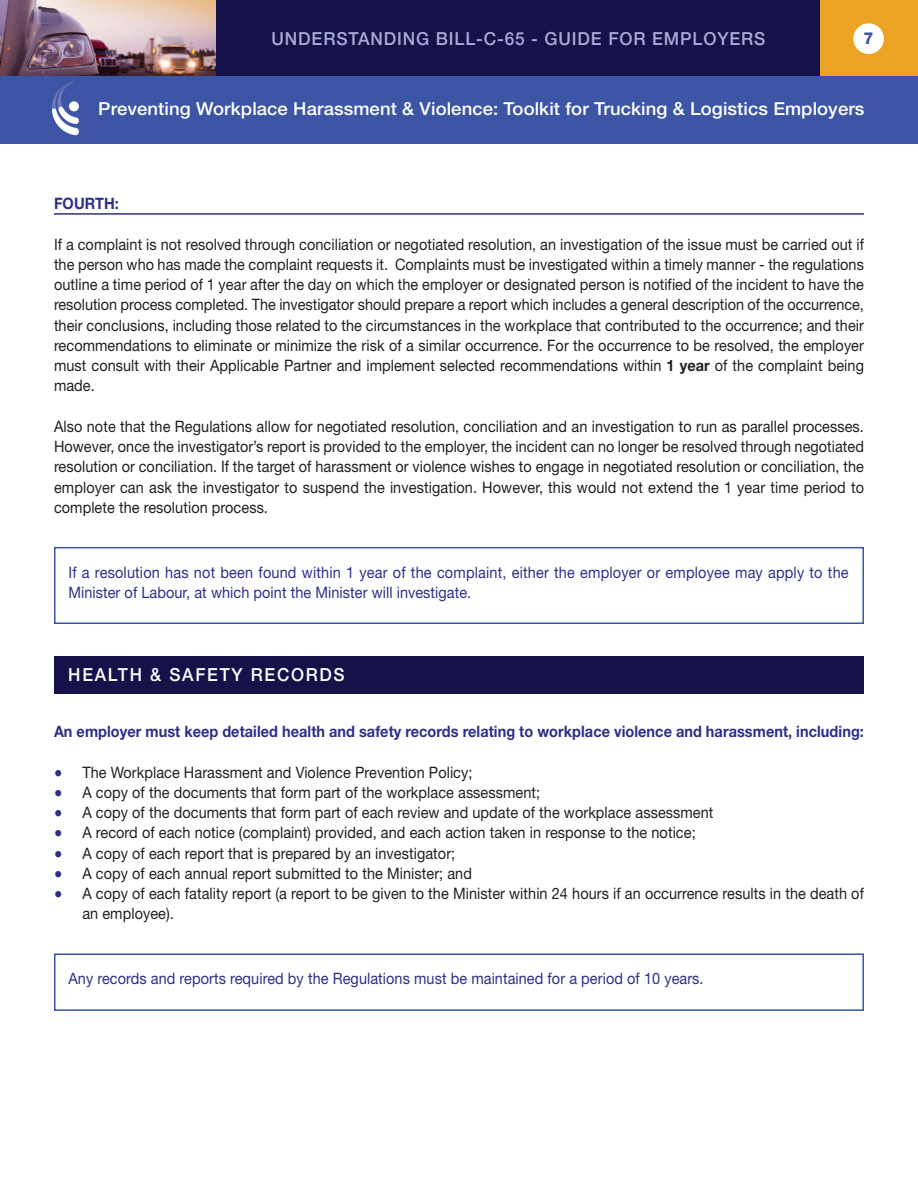
<style>
.page{position:relative;width:918px;height:1188px;background:#fff}
.page>*{position:absolute;margin:0;border:0;box-sizing:border-box;transform-origin:0 0}
.t1{font:500 18px "Helvetica Neue";letter-spacing:.05em;color:#a7abd5;scale:.96 1}
.t2{font:500 18px "Helvetica Neue";letter-spacing:.1em;color:#fff;scale:.95 1}
.t3{font:500 17.85px "Helvetica Neue";letter-spacing:.005em;color:#fff}
.t4{font:800 16.5px "Helvetica Neue";color:#3b54a4}
.t5{font:15.75px/20.2px "Helvetica Neue";letter-spacing:.005em;color:#231f20;text-align:justify;scale:.92 1}
.t6{font:15.75px/20.2px "Helvetica Neue";letter-spacing:.005em;color:#2f2f88;scale:.92 1}
.t7{font:700 15.75px "Helvetica Neue";letter-spacing:.005em;color:#2f2f88;scale:.92 1}
.s1{font-weight:700}
.s2{font-family:"Lucida Grande";color:#2f2f88}
</style>
<div class="page">
<hr style="left:54px;top:213px;width:810px;height:2px;background:#2f2f88">
<img style="left:0;top:0;width:216px;height:77px">
<div style="left:216px;top:0;width:702px;height:91px;background:#161149"></div>
<div style="left:820px;top:0;width:98px;height:89px;background:#eca223"></div>
<div style="left:0;top:77px;width:918px;height:66px;background:#3c55a4"></div>
<div style="left:853px;top:23px;width:31px;height:31px;background:#fff;border-radius:50%"></div>
<div style="left:54px;top:547px;width:810px;height:77px;border:2px solid #3b54a4"></div>
<div style="left:54px;top:657px;width:810px;height:37px;background:#161149"></div>
<div style="left:54px;top:953px;width:810px;height:58px;border:2px solid #3b54a4"></div>
<p class="t1" style="left:272px;top:32px;width:516px">UNDERSTANDING BILL-C-65 - GUIDE FOR EMPLOYERS</p>
<p class="t4" style="left:864px;top:32px;width:12px">7</p>
<p class="t3" style="left:98px;top:102px;width:768px">Preventing Workplace Harassment &amp; Violence: Toolkit for Trucking &amp; Logistics Employers</p>
<p class="t7" style="left:54px;top:198px;width:72px">FOURTH:</p>
<p class="t5" style="left:54px;top:235px;width:882px">If a complaint is not resolved through conciliation or negotiated resolution, an investigation of the issue must be carried out if the person who has made the complaint requests it. Complaints must be investigated within a timely manner - the regulations outline a time period of 1 year after the day on which the employer or designated person is notified of the incident to have the resolution process completed. The investigator should prepare a report which includes a general description of the occurrence, their conclusions, including those related to the circumstances in the workplace that contributed to the occurrence; and their recommendations to eliminate or minimize the risk of a similar occurrence. For the occurrence to be resolved, the employer must consult with their Applicable Partner and implement selected recommendations within <span class="s1">1 year</span> of the complaint being made.</p>
<p class="t5" style="left:54px;top:418px;width:882px">Also note that the Regulations allow for negotiated resolution, conciliation and an investigation to run as parallel processes.<br>However, once the investigator’s report is provided to the employer, the incident can no longer be resolved through negotiated resolution or conciliation. If the target of harassment or violence wishes to engage in negotiated resolution or conciliation, the employer can ask the investigator to suspend the investigation. However, this would not extend the 1 year time period to complete the resolution process.</p>
<p class="t6" style="left:68px;top:564px;width:850px">If a resolution has not been found within 1 year of the complaint, either the employer or employee may apply to the<br>Minister of Labour, at which point the Minister will investigate.</p>
<p class="t2" style="left:68px;top:668px;width:293px">HEALTH &amp; SAFETY RECORDS</p>
<p class="t7" style="left:54px;top:726px;width:882px">An employer must keep detailed health and safety records relating to workplace violence and harassment, including:</p>
<p class="t5" style="left:54px;top:764px;width:456px"><span class="s2">●</span> The Workplace Harassment and Violence Prevention Policy;</p>
<p class="t5" style="left:54px;top:784px;width:530px"><span class="s2">●</span> A copy of the documents that form part of the workplace assessment;</p>
<p class="t5" style="left:54px;top:804px;width:718px"><span class="s2">●</span> A copy of the documents that form part of each review and update of the workplace assessment</p>
<p class="t5" style="left:54px;top:824px;width:699px"><span class="s2">●</span> A record of each notice (complaint) provided, and each action taken in response to the notice;</p>
<p class="t5" style="left:54px;top:845px;width:438px"><span class="s2">●</span> A copy of each report that is prepared by an investigator;</p>
<p class="t5" style="left:54px;top:865px;width:456px"><span class="s2">●</span> A copy of each annual report submitted to the Minister; and</p>
<p class="t5" style="left:82px;top:885px;width:851px;text-indent:-28px"><span class="s2">●</span> A copy of each fatality report (a report to be given to the Minister within 24 hours if an occurrence results in the death of an employee).</p>
<p class="t6" style="left:68px;top:970px;width:692px">Any records and reports required by the Regulations must be maintained for a period of 10 years.</p>
</div>
